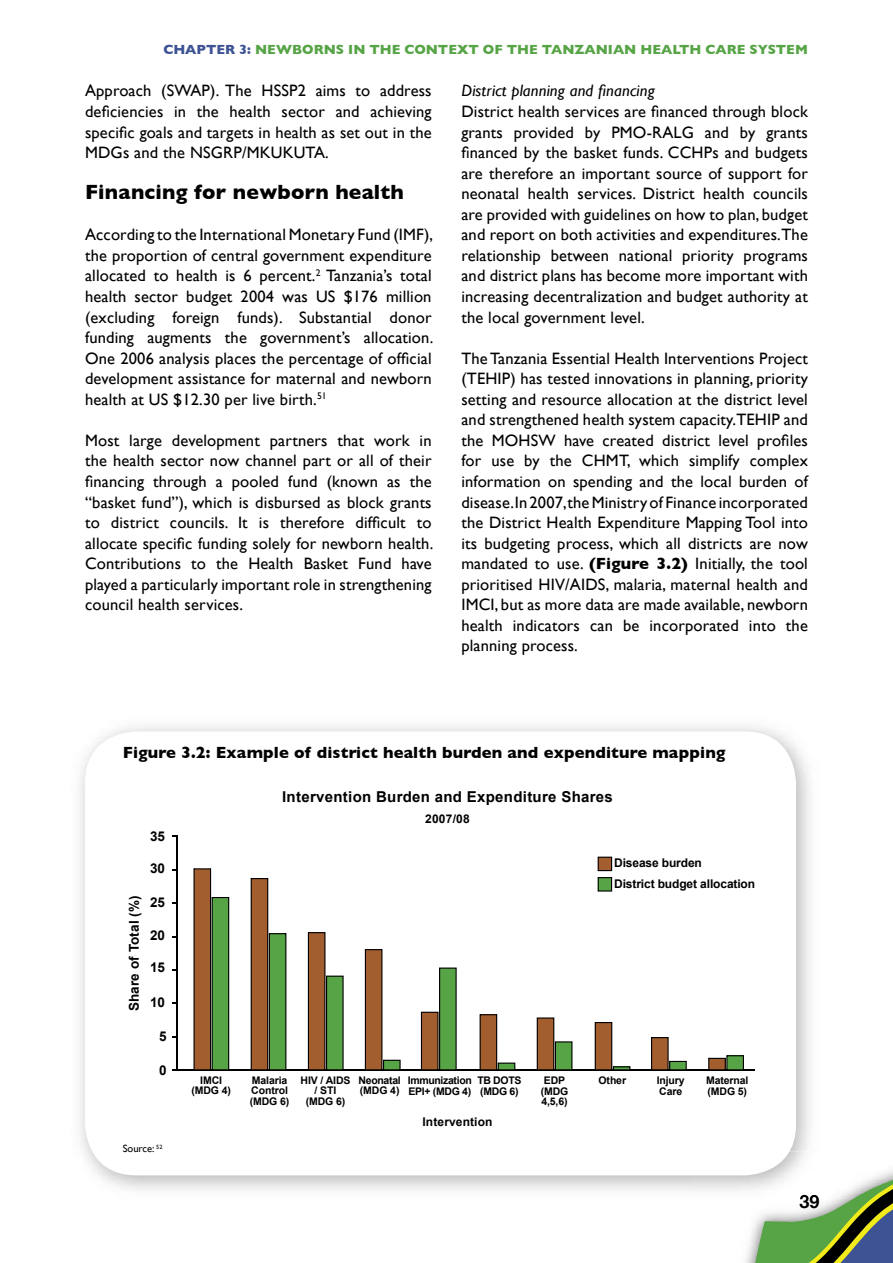
<style>
.page{position:relative;width:893px;height:1263px;background:#fff}
.page>*{position:absolute;margin:0;border:0;box-sizing:border-box;transform-origin:0 0}
.t1{font:700 21px "Gill Sans";letter-spacing:.01em;color:#000}
.t2{font:700 18px "Helvetica Neue";color:#000}
.t3{font:16.5px/20.5px "Gill Sans";letter-spacing:.01em;color:#000;text-align:justify}
.t4{font:700 16.5px "Gill Sans";letter-spacing:.01em;color:#000}
.t5{font:italic 16.5px "Gill Sans";letter-spacing:.01em;color:#000}
.t6{font:700 15px "Arial";letter-spacing:.02em;color:#000}
.t7{font:700 13.5px "Gill Sans";color:#56a445}
.t8{font:700 13.5px "Arial";color:#000}
.t9{font:700 12px/20.9px "Arial";letter-spacing:-.01em;color:#000}
.t10{font:700 12px "Arial";letter-spacing:.01em;color:#000}
.t11{font:700 10.5px/10.5px "Arial";letter-spacing:-.01em;color:#000;text-align:center}
.t12{font:700 10.5px/10.5px "Arial";letter-spacing:-.03em;color:#000}
.t13{font:10.5px "Gill Sans";color:#000}
.s1{color:#3d5393}
.s2{font-weight:700}
</style>
<div class="page">
<svg style="left:746px;top:1171px;width:147px;height:92px"></svg>
<img style="left:693px;top:1151px;width:127px;height:48px">
<img style="left:800px;top:1195px;width:19px;height:4px">
<div style="left:85px;top:731px;width:711px;height:444px;background:#fff;border-radius:51px"></div>
<hr style="left:176px;top:836px;width:2px;height:234px;background:#000">
<hr style="left:176px;top:1069px;width:579px;height:2px;background:#000">
<svg style="left:193px;top:868px;width:36px;height:202px;background:#7d7c46"></svg>
<svg style="left:251px;top:878px;width:35px;height:192px;background:#898351"></svg>
<svg style="left:708px;top:1055px;width:36px;height:15px"></svg>
<svg style="left:651px;top:1037px;width:36px;height:33px"></svg>
<svg style="left:595px;top:1022px;width:35px;height:48px"></svg>
<svg style="left:537px;top:1017px;width:35px;height:53px"></svg>
<svg style="left:480px;top:1014px;width:35px;height:56px"></svg>
<svg style="left:421px;top:967px;width:36px;height:103px"></svg>
<svg style="left:365px;top:949px;width:36px;height:121px"></svg>
<svg style="left:308px;top:932px;width:36px;height:138px"></svg>
<svg style="left:598px;top:857px;width:14px;height:14px"></svg>
<svg style="left:598px;top:877px;width:14px;height:14px"></svg>
<p class="t7" style="left:163px;top:42px;width:646px"><span class="s1">CHAPTER 3:</span> NEWBORNS IN THE CONTEXT OF THE TANZANIAN HEALTH CARE SYSTEM</p>
<p class="t3" style="left:85px;top:80px;width:348px">Approach (SWAP). The HSSP2 aims to address deficiencies in the health sector and achieving specific goals and targets in health as set out in the MDGs and the NSGRP/MKUKUTA.</p>
<p class="t1" style="left:85px;top:180px;width:320px">Financing for newborn health</p>
<p class="t3" style="left:85px;top:224px;width:350px">According to the International Monetary Fund (IMF), the proportion of central government expenditure allocated to health is 6 percent.<sup>2</sup> Tanzania’s total health sector budget 2004 was US $176 million (excluding foreign funds). Substantial donor funding augments the government’s allocation.<br>One 2006 analysis places the percentage of official development assistance for maternal and newborn health at US $12.30 per live birth.<sup>51</sup></p>
<p class="t3" style="left:85px;top:430px;width:350px">Most large development partners that work in the health sector now channel part or all of their financing through a pooled fund (known as the “basket fund”), which is disbursed as block grants to district councils. It is therefore difficult to allocate specific funding solely for newborn health.<br>Contributions to the Health Basket Fund have played a particularly important role in strengthening council health services.</p>
<p class="t5" style="left:461px;top:81px;width:195px">District planning and financing</p>
<p class="t3" style="left:461px;top:101px;width:348px">District health services are financed through block grants provided by PMO-RALG and by grants financed by the basket funds. CCHPs and budgets are therefore an important source of support for neonatal health services. District health councils are provided with guidelines on how to plan, budget and report on both activities and expenditures.The relationship between national priority programs and district plans has become more important with increasing decentralization and budget authority at the local government level.</p>
<p class="t3" style="left:461px;top:348px;width:348px">The Tanzania Essential Health Interventions Project (TEHIP) has tested innovations in planning, priority setting and resource allocation at the district level and strengthened health system capacity.TEHIP and the MOHSW have created district level profiles for use by the CHMT, which simplify complex information on spending and the local burden of disease.In 2007,the Ministry of Finance incorporated the District Health Expenditure Mapping Tool into its budgeting process, which all districts are now mandated to use. <span class="s2">(Figure 3.2)</span> Initially, the tool prioritised HIV/AIDS, malaria, maternal health and IMCI, but as more data are made available, newborn health indicators can be incorporated into the planning process.</p>
<p class="t4" style="left:123px;top:742px;width:604px">Figure 3.2: Example of district health burden and expenditure mapping</p>
<p class="t8" style="left:150px;top:827px;width:16px">35</p>
<p class="t8" style="left:150px;top:860px;width:16px">30</p>
<p class="t8" style="left:125px;top:1011px;width:118px;rotate:-90deg">Share of Total (%)</p>
<p class="t8" style="left:150px;top:893px;width:16px">25</p>
<p class="t8" style="left:150px;top:926px;width:16px">20</p>
<p class="t8" style="left:150px;top:959px;width:16px">15</p>
<p class="t8" style="left:150px;top:993px;width:16px">10</p>
<p class="t8" style="left:159px;top:1027px;width:9px">5</p>
<p class="t8" style="left:159px;top:1062px;width:9px">0</p>
<p class="t13" style="left:123px;top:1143px;width:41px">Source: <sup>52</sup></p>
<p class="t6" style="left:282px;top:787px;width:332px">Intervention Burden and Expenditure Shares</p>
<p class="t9" style="left:425px;top:809px;width:46px">2007/08</p>
<p class="t9" style="left:614px;top:853px;width:143px">Disease burden<br>District budget allocation</p>
<p class="t11" style="left:191px;top:1075px;width:41px">IMCI (MDG 4)</p>
<p class="t11" style="left:250px;top:1075px;width:41px;text-align:left">Malaria<br>Control (MDG 6)</p>
<p class="t11" style="left:300px;top:1075px;width:52px">HIV / AIDS / STI (MDG 6)</p>
<p class="t12" style="left:359px;top:1075px;width:44px">Neonatal (MDG 4)</p>
<p class="t12" style="left:408px;top:1075px;width:66px">Immunization<br>EPI+ (MDG 4)</p>
<p class="t12" style="left:477px;top:1075px;width:46px">TB DOTS (MDG 6)</p>
<p class="t11" style="left:541px;top:1075px;width:29px">EDP (MDG<br>4,5,6)</p>
<p class="t11" style="left:598px;top:1075px;width:29px">Other</p>
<p class="t11" style="left:657px;top:1075px;width:30px;text-align:left">Injury<br>Care</p>
<p class="t11" style="left:706px;top:1075px;width:44px;text-align:left">Maternal (MDG 5)</p>
<p class="t10" style="left:422px;top:1114px;width:71px">Intervention</p>
<p class="t2" style="left:799px;top:1190px;width:22px">39</p>
</div>
